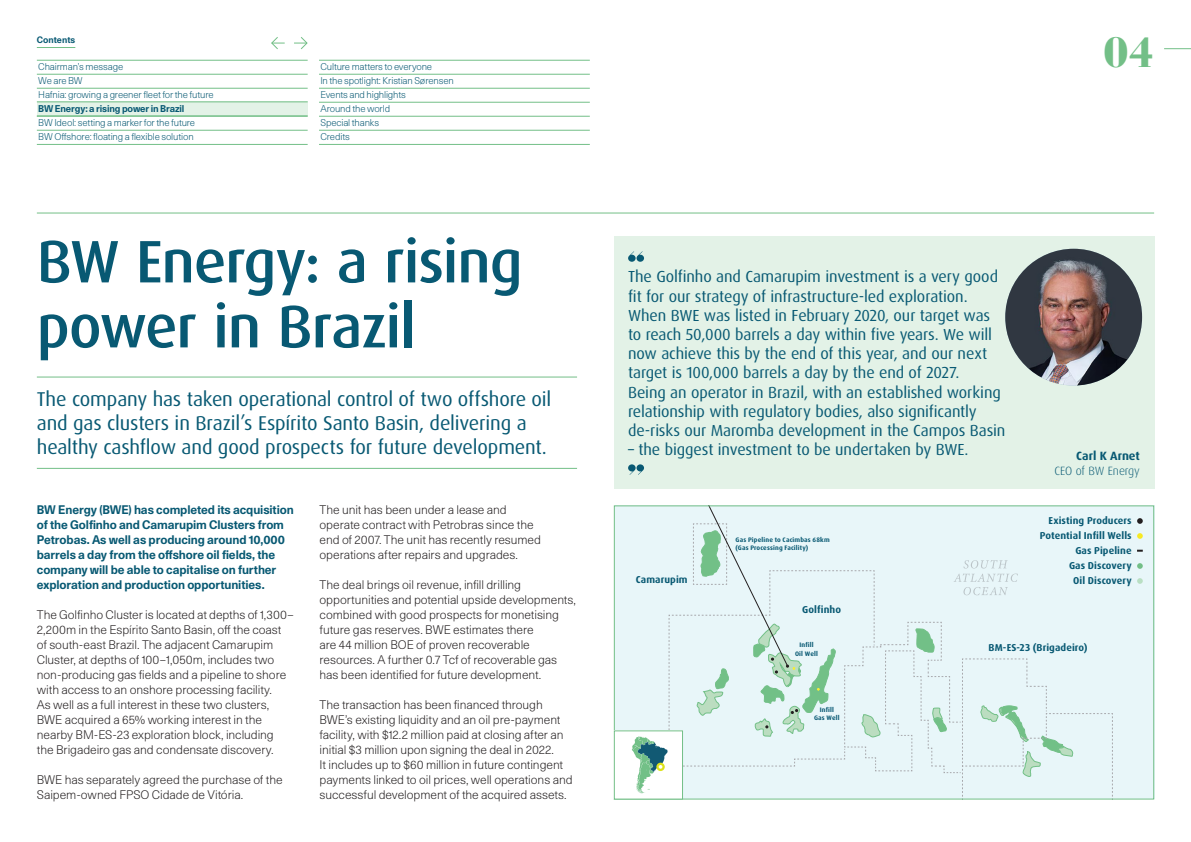
<style>
.page{position:relative;width:1191px;height:842px;background:#fff}
.page>*{position:absolute;margin:0;border:0;box-sizing:border-box;transform-origin:0 0}
.t1{font:500 60px/65px "Dax Pro";letter-spacing:-.02em;color:#085973}
.t2{font:900 42px "Bauer Bodoni";color:#73bf87}
.t3{font:20px/24px "Dax Pro";letter-spacing:-.01em;color:#085973}
.t4{font:16px/19.2px "Dax Pro";letter-spacing:-.005em;color:#085973}
.t5{font:300 12px/15px "Unica 77 LL";letter-spacing:-.005em;color:#231f20}
.t6{font:700 12px/15px "Unica 77 LL";letter-spacing:-.005em;color:#085973}
.t7{font:300 12px "Dax Pro";letter-spacing:-.005em;color:#085973}
.t8{font:700 12px "Dax Pro";color:#085973}
.t9{font:700 10px/15px "Dax Pro";letter-spacing:.01em;color:#085973;text-align:right}
.t10{font:300 9.5px/14px "Unica 77 LL";letter-spacing:-.015em;color:#085973}
.t11{font:700 9.5px "Unica 77 LL";letter-spacing:-.01em;color:#085973}
.t12{font:700 9px "Unica 77 LL";letter-spacing:.005em;color:#085973}
.t13{font:700 6.5px/8.5px "Dax Pro";letter-spacing:.025em;color:#085973;text-align:center}
</style>
<div class="page">
<div style="left:614px;top:236px;width:540px;height:253px;background:#e3f2e7"></div>
<svg style="left:628px;top:251px;width:16px;height:11px"></svg>
<hr style="left:37px;top:377px;width:540px;height:1px;background:#73bf87">
<hr style="left:37px;top:468px;width:540px;height:1px;background:#73bf87">
<div style="left:614px;top:505px;width:540px;height:294px;background:#e8f6f9"></div>
<svg style="left:1137px;top:518px;width:5px;height:6px"></svg>
<svg style="left:1137px;top:533px;width:5px;height:6px"></svg>
<svg style="left:1137px;top:563px;width:5px;height:6px"></svg>
<svg style="left:1137px;top:578px;width:5px;height:6px"></svg>
<div style="left:614px;top:730px;width:69px;height:69px;background:#fff"></div>
<svg style="left:631px;top:505px;width:482px;height:294px"></svg>
<div style="left:614px;top:730px;width:69px;height:69px;border:1px solid #73bf87"></div>
<img style="left:1005px;top:249px;width:137px;height:137px;border-radius:68px">
<svg style="left:628px;top:464px;width:16px;height:11px"></svg>
<hr style="left:37px;top:213px;width:1117px;height:1px;background:#73bf87">
<hr style="left:37px;top:47px;width:38px;height:1px;background:#73bf87">
<svg style="left:271px;top:37px;width:14px;height:12px"></svg>
<svg style="left:294px;top:37px;width:14px;height:12px"></svg>
<svg style="left:1164px;top:48px;width:27px;height:1px"></svg>
<hr style="left:319px;top:60px;width:271px;height:1px;background:#73bf87">
<hr style="left:319px;top:74px;width:271px;height:1px;background:#73bf87">
<hr style="left:319px;top:88px;width:271px;height:1px;background:#73bf87">
<hr style="left:319px;top:102px;width:271px;height:1px;background:#73bf87">
<hr style="left:319px;top:116px;width:271px;height:1px;background:#73bf87">
<hr style="left:319px;top:130px;width:271px;height:1px;background:#73bf87">
<hr style="left:319px;top:144px;width:271px;height:1px;background:#73bf87">
<hr style="left:37px;top:60px;width:271px;height:1px;background:#73bf87">
<hr style="left:37px;top:74px;width:271px;height:1px;background:#73bf87">
<hr style="left:37px;top:88px;width:271px;height:1px;background:#73bf87">
<div style="left:37px;top:102px;width:271px;height:14px;background:#e3f2e7"></div>
<hr style="left:37px;top:101px;width:271px;height:1px;background:#73bf87">
<hr style="left:37px;top:115px;width:271px;height:1px;background:#73bf87">
<hr style="left:37px;top:116px;width:271px;height:1px;background:#73bf87">
<hr style="left:37px;top:130px;width:271px;height:1px;background:#73bf87">
<hr style="left:37px;top:144px;width:271px;height:1px;background:#73bf87">
<p class="t12" style="left:37px;top:34px;width:40px">Contents</p>
<p class="t10" style="left:38px;top:59px;width:177px">Chairman’s message<br>We are BW<br>Hafnia: growing a greener fleet for the future</p>
<p class="t11" style="left:38px;top:102px;width:148px">BW Energy: a rising power in Brazil</p>
<p class="t10" style="left:38px;top:115px;width:158px">BW Ideol: setting a marker for the future<br>BW Offshore: floating a flexible solution</p>
<p class="t10" style="left:320px;top:59px;width:135px">Culture matters to everyone<br>In the spotlight: Kristian Sørensen<br>Events and highlights<br>Around the world<br>Special thanks<br>Credits</p>
<h1 class="t1" style="left:37px;top:229px;width:487px">BW Energy: a rising power in Brazil</h1>
<h3 class="t3" style="left:37px;top:387px;width:516px">The company has taken operational control of two offshore oil and gas clusters in Brazil’s Espírito Santo Basin, delivering a healthy cashflow and good prospects for future development.</h3>
<p class="t6" style="left:37px;top:501px;width:258px">BW Energy (BWE) has completed its acquisition of the Golfinho and Camarupim Clusters from Petrobas. As well as producing around 10,000 barrels a day from the offshore oil fields, the company will be able to capitalise on further exploration and production opportunities.</p>
<p class="t5" style="left:37px;top:606px;width:259px">The Golfinho Cluster is located at depths of 1,300– 2,200m in the Espírito Santo Basin, off the coast of south-east Brazil. The adjacent Camarupim Cluster, at depths of 100–1,050m, includes two non-producing gas fields and a pipeline to shore with access to an onshore processing facility.<br>As well as a full interest in these two clusters, BWE acquired a 65% working interest in the nearby BM-ES-23 exploration block, including<br>the Brigadeiro gas and condensate discovery.</p>
<p class="t5" style="left:37px;top:771px;width:247px">BWE has separately agreed the purchase of the<br>Saipem-owned FPSO Cidade de Vitória.</p>
<p class="t5" style="left:319px;top:501px;width:223px">The unit has been under a lease and operate contract with Petrobras since the end of 2007. The unit has recently resumed operations after repairs and upgrades.</p>
<p class="t5" style="left:319px;top:576px;width:258px">The deal brings oil revenue, infill drilling opportunities and potential upside developments, combined with good prospects for monetising future gas reserves. BWE estimates there<br>are 44 million BOE of proven recoverable resources. A further 0.7 Tcf of recoverable gas has been identified for future development.</p>
<p class="t5" style="left:319px;top:696px;width:254px">The transaction has been financed through BWE’s existing liquidity and an oil pre-payment facility, with $12.2 million paid at closing after an initial $3 million upon signing the deal in 2022.<br>It includes up to $60 million in future contingent payments linked to oil prices, well operations and successful development of the acquired assets.</p>
<h2 class="t2" style="left:1103px;top:27px;width:52px">04</h2>
<p class="t4" style="left:628px;top:267px;width:379px">The Golfinho and Camarupim investment is a very good fit for our strategy of infrastructure-led exploration.<br>When BWE was listed in February 2020, our target was to reach 50,000 barrels a day within five years. We will now achieve this by the end of this year, and our next target is 100,000 barrels a day by the end of 2027.<br>Being an operator in Brazil, with an established working relationship with regulatory bodies, also significantly de-risks our Maromba development in the Campos Basin</p>
<h3 class="t4" style="left:628px;top:440px;width:342px">– the biggest investment to be undertaken by BWE.</h3>
<p class="t13" style="left:735px;top:535px;width:96px;text-align:left">Gas Pipeline to Cacimbas 68km (Gas Processing Facility)</p>
<p class="t8" style="left:1076px;top:448px;width:65px">Carl K Arnet</p>
<p class="t7" style="left:1054px;top:463px;width:87px">CEO of BW Energy</p>
<p class="t9" style="left:1039px;top:513px;width:93px">Existing Producers<br>Potential Infill Wells<br>Gas Pipeline<br>Gas Discovery</p>
<p class="t9" style="left:636px;top:572px;width:53px">Camarupim</p>
<p class="t9" style="left:1073px;top:573px;width:60px">Oil Discovery</p>
<p class="t9" style="left:802px;top:602px;width:40px">Golfinho</p>
<p class="t13" style="left:795px;top:641px;width:24px">Infill<br>Oil Well</p>
<p class="t9" style="left:988px;top:640px;width:100px">BM-ES-23 (Brigadeiro)</p>
<p class="t13" style="left:814px;top:705px;width:27px">Infill<br>Gas Well</p>
</div>
